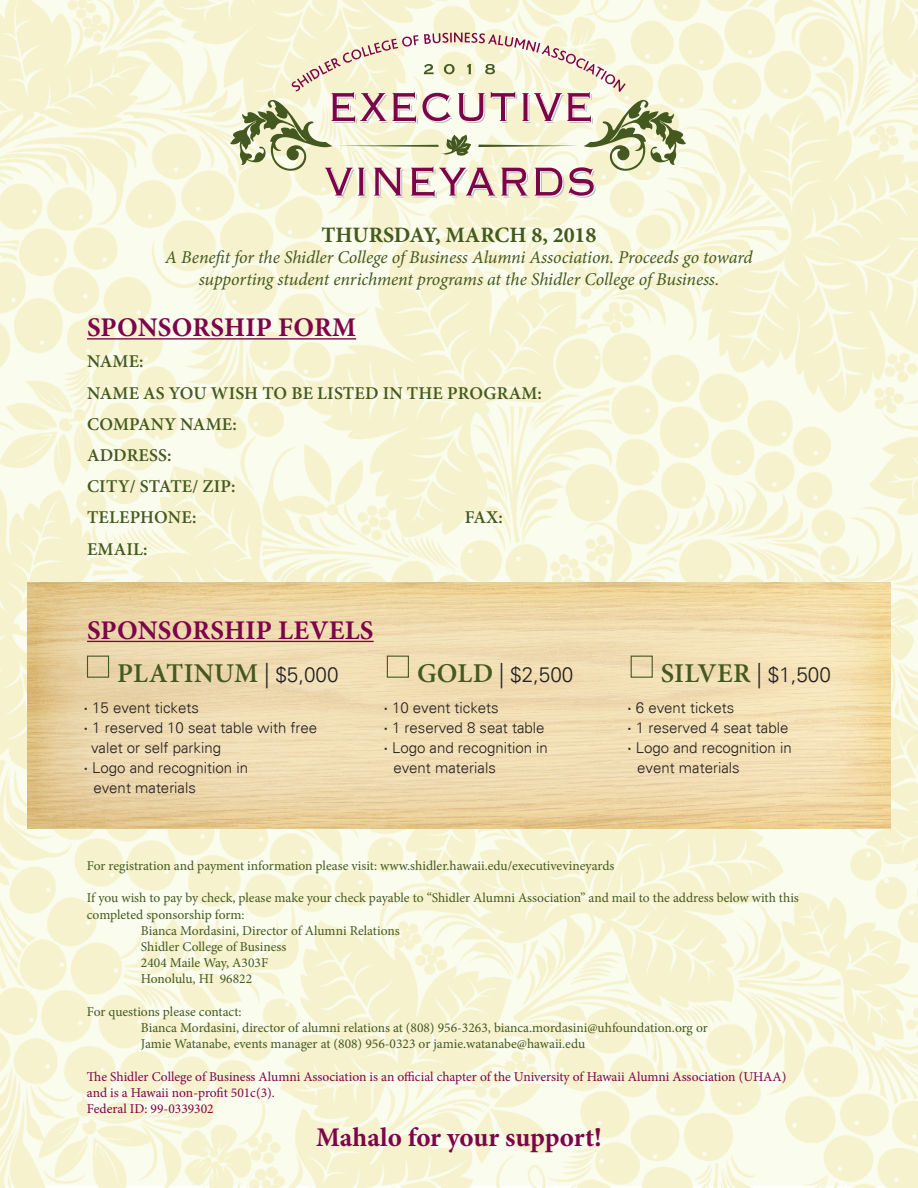
<style>
.page{position:relative;width:918px;height:1188px;background:#fff}
.page>*{position:absolute;margin:0;border:0;box-sizing:border-box;transform-origin:0 0}
.t1{font:600 27.15px "Minion Pro";letter-spacing:.01em;color:#44591f}
.t2{font:700 27px "Minion Pro";letter-spacing:.005em;color:#7d0449}
.t3{font:700 21.9px "Minion Pro";color:#44591f}
.t4{font:300 20.7px "Univers";color:#231f20}
.t5{font:italic 18px/21.6px "Minion Pro";letter-spacing:-.01em;color:#44591f;text-align:center}
.t6{font:600 18px "Minion Pro";letter-spacing:.01em;color:#44591f}
.t7{font:300 15px/20px "Univers";color:#231f20}
.t8{font:13.5px/16.2px "Minion Pro";color:#44591f}
.t9{font:13.5px "Minion Pro";color:#7d0449}
.s1{font-family:"Univers";font-weight:300;font-stretch:condensed;font-size:25.5px;color:#231f20}
.s2{font-family:"Univers";font-weight:300;font-size:20.7px;color:#231f20}
.s3{font-weight:700}
.s4{font-family:"Minion Pro";font-weight:600;font-size:27.15px;color:#44591f}
.s5{font-stretch:condensed;font-size:25.5px}
</style>
<div class="page">
<img style="left:0;top:0;width:918px;height:1188px">
<svg style="left:230px;top:33px;width:456px;height:166px;background:#e1d9c3"></svg>
<hr style="left:87px;top:338px;width:269px;height:2px;background:#7d0449">
<img style="left:27px;top:583px;width:864px;height:246px">
<svg style="left:35px;top:590px;width:845px;height:235px;background:#eed9ab"></svg>
<hr style="left:87px;top:641px;width:287px;height:1px;background:#7d0449">
<div style="left:87px;top:656px;width:22px;height:22px;border:1px solid #44591f"></div>
<div style="left:387px;top:656px;width:22px;height:22px;border:1px solid #44591f"></div>
<div style="left:631px;top:656px;width:22px;height:22px;border:1px solid #44591f"></div>
<p class="t3" style="left:321px;top:219px;width:277px">THURSDAY, MARCH 8, 2018</p>
<p class="t5" style="left:165px;top:247px;width:589px">A Benefit for the Shidler College of Business Alumni Association. Proceeds go toward supporting student enrichment programs at the Shidler College of Business.</p>
<p class="t2" style="left:87px;top:309px;width:271px">SPONSORSHIP FORM</p>
<p class="t6" style="left:87px;top:349px;width:58px">NAME:</p>
<p class="t6" style="left:87px;top:380px;width:457px">NAME AS YOU WISH TO BE LISTED IN THE PROGRAM:</p>
<p class="t6" style="left:87px;top:412px;width:151px">COMPANY NAME:</p>
<p class="t6" style="left:87px;top:443px;width:86px">ADDRESS:</p>
<p class="t6" style="left:87px;top:474px;width:150px">CITY/ STATE/ ZIP:</p>
<p class="t6" style="left:87px;top:505px;width:111px">TELEPHONE:</p>
<p class="t6" style="left:465px;top:505px;width:40px">FAX:</p>
<p class="t6" style="left:87px;top:536px;width:62px">EMAIL:</p>
<p class="t2" style="left:87px;top:611px;width:288px">SPONSORSHIP LEVELS</p>
<p class="t1" style="left:117px;top:655px;width:223px">PLATINUM <span class="s1">|</span> <span class="s2">$5,000</span></p>
<p class="t7" style="left:84px;top:698px;width:117px"><span class="s3">·</span> 15 event tickets</p>
<p class="t7" style="left:91px;top:718px;width:228px;text-indent:-7px"><span class="s3">·</span> 1 reserved 10 seat table with free valet or self parking</p>
<p class="t7" style="left:93px;top:758px;width:156px;text-indent:-10px"><span class="s3">·</span> Logo and recognition in event materials</p>
<p class="t4" style="left:417px;top:663px;width:158px"><span class="s4">GOLD</span> <span class="s5">|</span> $2,500</p>
<p class="t7" style="left:384px;top:698px;width:117px"><span class="s3">·</span> 10 event tickets</p>
<p class="t7" style="left:384px;top:718px;width:162px"><span class="s3">·</span> 1 reserved 8 seat table</p>
<p class="t7" style="left:393px;top:738px;width:156px;text-indent:-10px"><span class="s3">·</span> Logo and recognition in event materials</p>
<p class="t1" style="left:661px;top:655px;width:172px">SILVER <span class="s1">|</span> <span class="s2">$1,500</span></p>
<p class="t7" style="left:628px;top:698px;width:108px"><span class="s3">·</span> 6 event tickets</p>
<p class="t7" style="left:628px;top:718px;width:162px"><span class="s3">·</span> 1 reserved 4 seat table</p>
<p class="t7" style="left:637px;top:738px;width:156px;text-indent:-10px"><span class="s3">·</span> Logo and recognition in event materials</p>
<p class="t8" style="left:87px;top:858px;width:529px">For registration and payment information please visit: www.shidler.hawaii.edu/executivevineyards</p>
<p class="t8" style="left:87px;top:890px;width:713px">If you wish to pay by check, please make your check payable to “Shidler Alumni Association” and mail to the address below with this completed sponsorship form:</p>
<p class="t8" style="left:141px;top:922px;width:260px">Bianca Mordasini, Director of Alumni Relations</p>
<p class="t8" style="left:141px;top:939px;width:147px">Shidler College of Business<br>2404 Maile Way, A303F</p>
<p class="t8" style="left:141px;top:971px;width:113px">Honolulu, HI 96822</p>
<p class="t8" style="left:87px;top:1003px;width:156px">For questions please contact:</p>
<p class="t8" style="left:141px;top:1020px;width:568px">Bianca Mordasini, director of alumni relations at (808) 956-3263, bianca.mordasini@uhfoundation.org or</p>
<p class="t8" style="left:141px;top:1036px;width:446px">Jamie Watanabe, events manager at (808) 956-0323 or jamie.watanabe@hawaii.edu</p>
<p class="t9" style="left:87px;top:1067px;width:701px">The Shidler College of Business Alumni Association is an official chapter of the University of Hawaii Alumni Association (UHAA)</p>
<p class="t9" style="left:87px;top:1083px;width:189px">and is a Hawaii non-profit 501c(3).</p>
<p class="t9" style="left:87px;top:1100px;width:128px">Federal ID: 99-0339302</p>
<p class="t2" style="left:316px;top:1118px;width:287px">Mahalo for your support!</p>
</div>
